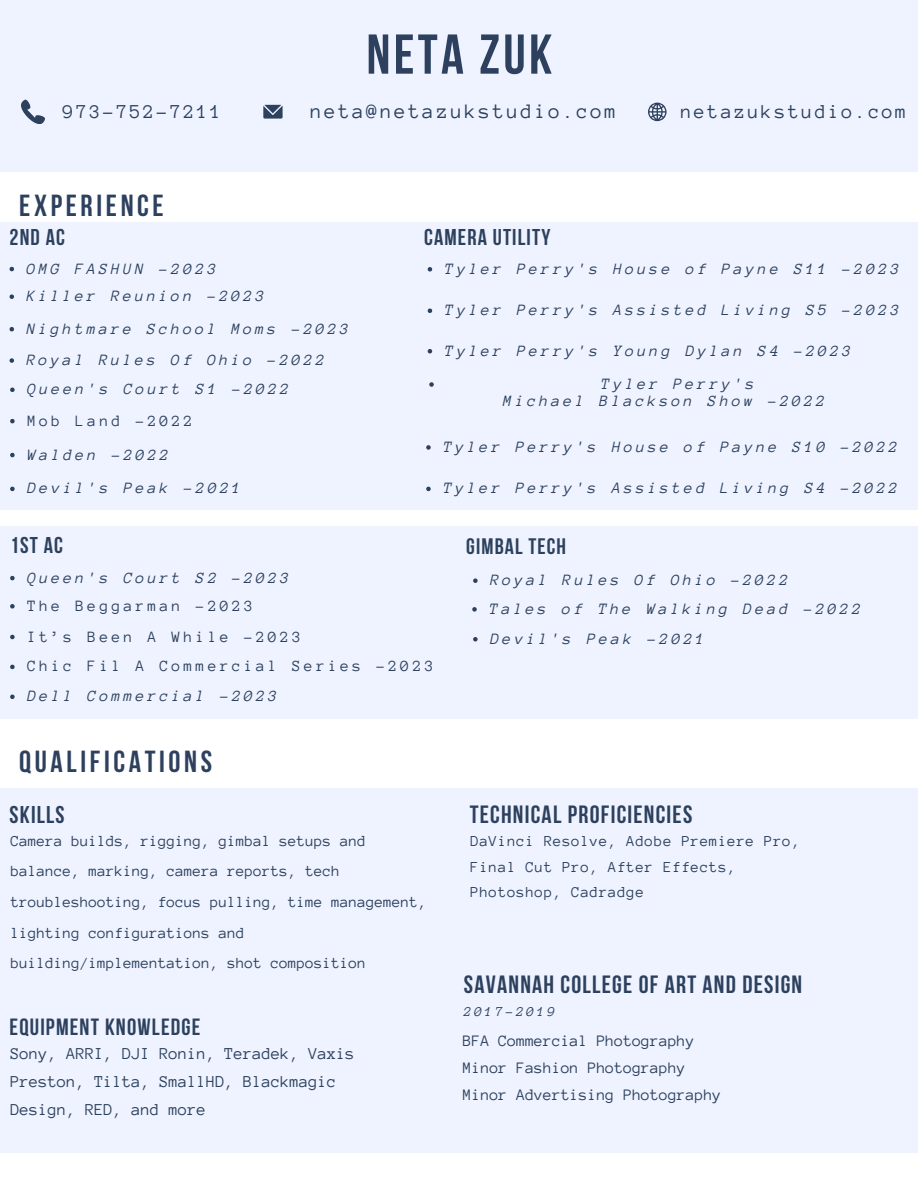
<style>
.page{position:relative;width:918px;height:1188px;background:#fff}
.page>*{position:absolute;margin:0;border:0;box-sizing:border-box;transform-origin:0 0}
.t1{font:700 55.95px "Bebas Neue";letter-spacing:.06em;color:#2d415e}
.t2{font:700 30.3px "Bebas Neue";letter-spacing:.12em;color:#2d415e}
.t3{font:700 24.9px "Bebas Neue";letter-spacing:.05em;color:#2d415e}
.t4{font:700 24.15px "Bebas Neue";letter-spacing:.05em;color:#2d415e}
.t5{font:700 23.4px "Bebas Neue";letter-spacing:.05em;color:#2d415e}
.t6{font:700 22.8px "Bebas Neue";letter-spacing:.05em;color:#2d415e}
.t7{font:700 22.35px "Bebas Neue";letter-spacing:.05em;color:#2d415e}
.t8{font:21px "Anonymous Pro";letter-spacing:.12em;color:#2d415e}
.t9{font:20.1px "Anonymous Pro";letter-spacing:.12em;color:#2d415e}
.t10{font:17.1px/28.2px "Anonymous Pro";color:#2d415e}
.t11{font:16.35px "Anonymous Pro";color:#2d415e}
.t12{font:italic 16.2px "Anonymous Pro";letter-spacing:.2em;color:#2d415e}
.t13{font:16.2px "Anonymous Pro";letter-spacing:.2em;color:#2d415e}
.t14{font:15.75px/30.8px "Anonymous Pro";letter-spacing:.005em;color:#2d415e}
.t15{font:15.6px/25.8px "Anonymous Pro";letter-spacing:.045em;color:#2d415e}
.t16{font:italic 13.95px "Anonymous Pro";letter-spacing:.2em;color:#2d415e}
</style>
<div class="page">
<div style="left:0;top:527px;width:918px;height:191px;background:#eef3ff"></div>
<div style="left:0;top:788px;width:918px;height:365px;background:#eef3ff"></div>
<div style="left:0;top:0;width:918px;height:171px;background:#eef3ff"></div>
<svg style="left:21px;top:100px;width:24px;height:23px"></svg>
<svg style="left:263px;top:105px;width:19px;height:13px"></svg>
<svg style="left:648px;top:103px;width:19px;height:18px"></svg>
<div style="left:0;top:223px;width:918px;height:287px;background:#eef3ff"></div>
<svg style="left:10px;top:294px;width:4px;height:5px"></svg>
<svg style="left:10px;top:453px;width:5px;height:4px"></svg>
<svg style="left:10px;top:388px;width:5px;height:4px"></svg>
<svg style="left:10px;top:419px;width:5px;height:4px"></svg>
<svg style="left:10px;top:487px;width:5px;height:4px"></svg>
<svg style="left:472px;top:607px;width:5px;height:5px"></svg>
<svg style="left:473px;top:637px;width:5px;height:5px"></svg>
<svg style="left:10px;top:267px;width:4px;height:4px"></svg>
<svg style="left:426px;top:445px;width:5px;height:5px"></svg>
<svg style="left:426px;top:487px;width:5px;height:4px"></svg>
<svg style="left:10px;top:358px;width:4px;height:5px"></svg>
<svg style="left:429px;top:382px;width:5px;height:5px"></svg>
<svg style="left:10px;top:665px;width:5px;height:4px"></svg>
<svg style="left:10px;top:695px;width:5px;height:4px"></svg>
<svg style="left:10px;top:327px;width:4px;height:4px"></svg>
<svg style="left:428px;top:349px;width:4px;height:4px"></svg>
<svg style="left:10px;top:604px;width:5px;height:5px"></svg>
<svg style="left:473px;top:578px;width:5px;height:5px"></svg>
<svg style="left:10px;top:576px;width:5px;height:4px"></svg>
<svg style="left:428px;top:267px;width:4px;height:5px"></svg>
<svg style="left:428px;top:309px;width:4px;height:4px"></svg>
<svg style="left:10px;top:635px;width:5px;height:4px"></svg>
<p class="t1" style="left:366px;top:32px;width:187px">NETA ZUK</p>
<p class="t9" style="left:63px;top:101px;width:160px">973-752-7211</p>
<p class="t8" style="left:311px;top:101px;width:307px">neta@netazukstudio.com</p>
<p class="t9" style="left:681px;top:101px;width:227px">netazukstudio.com</p>
<p class="t2" style="left:19px;top:193px;width:146px">EXPERIENCE</p>
<p class="t6" style="left:10px;top:228px;width:57px">2ND AC</p>
<p class="t12" style="left:27px;top:260px;width:191px">OMG FASHUN -2023</p>
<p class="t12" style="left:27px;top:288px;width:239px">Killer Reunion -2023</p>
<p class="t12" style="left:27px;top:320px;width:323px">Nightmare School Moms -2023</p>
<p class="t12" style="left:27px;top:352px;width:299px">Royal Rules Of Ohio -2022</p>
<p class="t12" style="left:27px;top:381px;width:263px">Queen's Court S1 -2022</p>
<p class="t13" style="left:27px;top:412px;width:167px">Mob Land -2022</p>
<p class="t12" style="left:27px;top:446px;width:143px">Walden -2022</p>
<p class="t12" style="left:27px;top:480px;width:215px">Devil's Peak -2021</p>
<p class="t6" style="left:10px;top:536px;width:54px">1ST AC</p>
<p class="t6" style="left:424px;top:228px;width:128px">CAMERA UTILITY</p>
<p class="t12" style="left:445px;top:261px;width:456px">Tyler Perry's House of Payne S11 -2023</p>
<p class="t12" style="left:445px;top:302px;width:456px">Tyler Perry's Assisted Living S5 -2023</p>
<p class="t12" style="left:445px;top:342px;width:408px">Tyler Perry's Young Dylan S4 -2023</p>
<p class="t12" style="left:601px;top:376px;width:155px">Tyler Perry's</p>
<p class="t12" style="left:503px;top:393px;width:323px">Michael Blackson Show -2022</p>
<p class="t12" style="left:444px;top:439px;width:456px">Tyler Perry's House of Payne S10 -2022</p>
<p class="t12" style="left:444px;top:480px;width:456px">Tyler Perry's Assisted Living S4 -2022</p>
<p class="t7" style="left:466px;top:537px;width:101px">GIMBAL TECH</p>
<p class="t12" style="left:27px;top:569px;width:263px">Queen's Court S2 -2023</p>
<p class="t12" style="left:490px;top:572px;width:299px">Royal Rules Of Ohio -2022</p>
<p class="t13" style="left:27px;top:598px;width:227px">The Beggarman -2023</p>
<p class="t13" style="left:27px;top:628px;width:275px">It’s Been A While -2023</p>
<p class="t13" style="left:27px;top:658px;width:408px">Chic Fil A Commercial Series -2023</p>
<p class="t12" style="left:27px;top:688px;width:251px">Dell Commercial -2023</p>
<p class="t2" style="left:19px;top:750px;width:194px">QUALIFICATIONS</p>
<p class="t4" style="left:10px;top:805px;width:57px">SKILLS</p>
<p class="t14" style="left:11px;top:825px;width:418px">Camera builds, rigging, gimbal setups and balance, marking, camera reports, tech troubleshooting, focus pulling, time management, lighting configurations and building/implementation, shot composition</p>
<p class="t5" style="left:10px;top:1017px;width:192px">EQUIPMENT KNOWLEDGE</p>
<p class="t10" style="left:11px;top:1039px;width:346px">Sony, ARRI, DJI Ronin, Teradek, Vaxis<br>Preston, Tilta, SmallHD, Blackmagic<br>Design, RED, and more</p>
<p class="t12" style="left:490px;top:601px;width:373px">Tales of The Walking Dead -2022</p>
<p class="t12" style="left:491px;top:631px;width:216px">Devil's Peak -2021</p>
<p class="t3" style="left:470px;top:805px;width:224px">TECHNICAL PROFICIENCIES</p>
<p class="t15" style="left:471px;top:828px;width:331px">DaVinci Resolve, Adobe Premiere Pro,<br>Final Cut Pro, After Effects,<br>Photoshop, Cadradge</p>
<p class="t3" style="left:464px;top:974px;width:340px">SAVANNAH COLLEGE OF ART AND DESIGN</p>
<p class="t16" style="left:464px;top:1005px;width:93px">2017-2019</p>
<p class="t11" style="left:463px;top:1033px;width:233px">BFA Commercial Photography</p>
<p class="t11" style="left:463px;top:1060px;width:224px">Minor Fashion Photography</p>
<p class="t11" style="left:463px;top:1087px;width:260px">Minor Advertising Photography</p>
</div>
